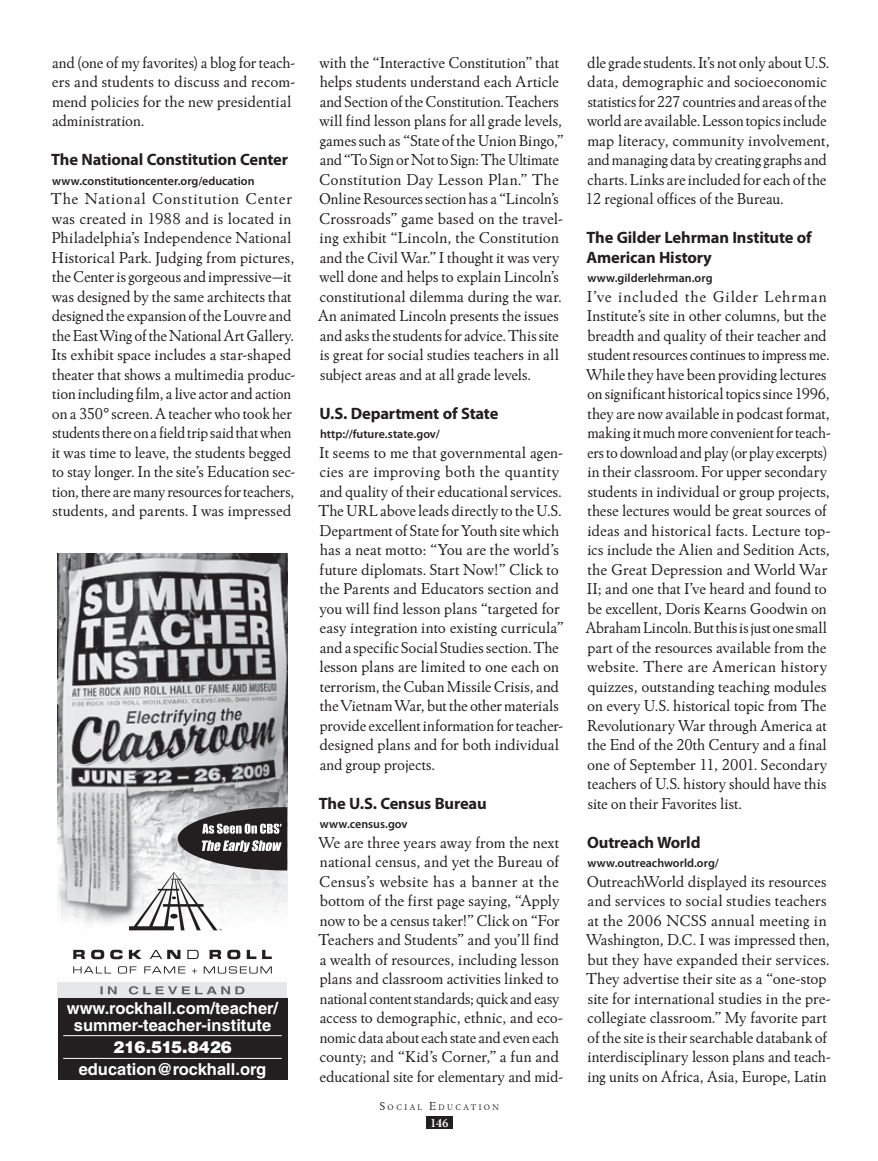
<style>
.page{position:relative;width:878px;height:1161px;background:#fff}
.page>*{position:absolute;margin:0;border:0;box-sizing:border-box;transform-origin:0 0}
.t1{font:16.5px/19.5px "Winchester New ITC";letter-spacing:-.005em;color:#231f20}
.t2{font:700 16.5px/19.5px "Myriad Pro";letter-spacing:-.01em;color:#231f20}
.t3{font:700 16.5px/16.5px "Helvetica";color:#fff;text-align:center}
.t4{font:900 16.5px "Helvetica";color:#fff}
.t5{font:600 12px "Myriad Pro";color:#231f20}
.t6{font:700 12px "Winchester New ITC";color:#fff}
.t7{font:8.4px "Winchester New ITC Book OS";letter-spacing:.285em;color:#231f20}
.s1{font-size:12px}
</style>
<div class="page">
<div style="left:426px;top:1117px;width:26px;height:12px;background:#231f20"></div>
<img style="left:58px;top:553px;width:229px;height:430px">
<svg style="left:73px;top:807px;width:214px;height:167px"></svg>
<div style="left:58px;top:998px;width:229px;height:82px;background:#231f20"></div>
<div style="left:58px;top:983px;width:229px;height:15px;background:#e6e7e8"></div>
<svg style="left:100px;top:986px;width:144px;height:9px"></svg>
<hr style="left:63px;top:1035px;width:219px;height:1px;background:#fff">
<hr style="left:63px;top:1058px;width:219px;height:1px;background:#fff">
<p class="t1" style="left:52px;top:52px;width:245px">and (one of my favorites) a blog for teach&shy;ers and students to discuss and recom&shy;mend policies for the new presidential administration.</p>
<p class="t2" style="left:51px;top:150px;width:238px">The National Constitution Center</p>
<p class="t5" style="left:52px;top:173px;width:204px">www.constitutioncenter.org/education</p>
<p class="t1" style="left:51px;top:189px;width:246px">The National Constitution Center was created in 1988 and is located in Philadelphia’s Independence National Historical Park. Judging from pictures, the Center is gorgeous and impressive—it was designed by the same architects that designed the expansion of the Louvre and the East Wing of the National Art Gallery.<br>Its exhibit space includes a star-shaped theater that shows a multimedia produc&shy;tion including film, a live actor and action on a 350° screen. A teacher who took her students there on a field trip said that when it was time to leave, the students begged to stay longer. In the site’s Education sec&shy;tion, there are many resources for teachers, students, and parents. I was impressed</p>
<p class="t3" style="left:67px;top:1000px;width:213px">www.rockhall.com/teacher/ summer-teacher-institute</p>
<p class="t3" style="left:79px;top:1061px;width:189px">education@rockhall.org</p>
<p class="t4" style="left:113px;top:1037px;width:120px">216.515.8426</p>
<p class="t1" style="left:318px;top:52px;width:247px">with the “Interactive Constitution” that helps students understand each Article and Section of the Constitution. Teachers will find lesson plans for all grade levels, games such as “State of the Union Bingo,” and “To Sign or Not to Sign: The Ultimate Constitution Day Lesson Plan.” The Online Resources section has a “Lincoln’s Crossroads” game based on the travel&shy;ing exhibit “Lincoln, the Constitution and the Civil War.” I thought it was very well done and helps to explain Lincoln’s constitutional dilemma during the war.<br>An animated Lincoln presents the issues and asks the students for advice. This site is great for social studies teachers in all subject areas and at all grade levels.</p>
<p class="t2" style="left:319px;top:403px;width:180px">U.S. Department of State</p>
<p class="t5" style="left:320px;top:426px;width:121px">http://future.state.gov/</p>
<p class="t1" style="left:318px;top:442px;width:246px">It seems to me that governmental agen&shy;cies are improving both the quantity and quality of their educational services.<br>The URL above leads directly to the U.S.<br>Department of State for Youth site which has a neat motto: “You are the world’s future diplomats. Start Now!” Click to the Parents and Educators section and you will find lesson plans “targeted for easy integration into existing curricula” and a specific Social Studies section. The lesson plans are limited to one each on terrorism, the Cuban Missile Crisis, and the Vietnam War, but the other materials provide excellent information for teacher&shy;designed plans and for both individual and group projects.</p>
<p class="t2" style="left:319px;top:793px;width:169px">The U.S. Census Bureau</p>
<p class="t5" style="left:320px;top:816px;width:89px">www.census.gov</p>
<p class="t1" style="left:318px;top:832px;width:246px">We are three years away from the next national census, and yet the Bureau of Census’s website has a banner at the bottom of the first page saying, “Apply now to be a census taker!” Click on “For Teachers and Students” and you’ll find a wealth of resources, including lesson plans and classroom activities linked to national content standards; quick and easy access to demographic, ethnic, and eco&shy;nomic data about each state and even each county; and “Kid’s Corner,” a fun and educational site for elementary and mid-</p>
<p class="t7" style="left:380px;top:1102px;width:121px"><span class="s1">S</span>OCIAL <span class="s1">E</span>DUCATION</p>
<p class="t6" style="left:430px;top:1115px;width:20px">146</p>
<p class="t1" style="left:585px;top:52px;width:246px">dle grade students. It’s not only about U.S. data, demographic and socioeconomic statistics for 227 countries and areas of the world are available. Lesson topics include map literacy, community involvement, and managing data by creating graphs and charts. Links are included for each of the 12 regional offices of the Bureau.</p>
<p class="t2" style="left:586px;top:228px;width:227px">The Gilder Lehrman Institute of<br>American History</p>
<p class="t5" style="left:587px;top:270px;width:126px">www.gilderlehrman.org</p>
<p class="t1" style="left:585px;top:286px;width:247px">I’ve included the Gilder Lehrman Institute’s site in other columns, but the breadth and quality of their teacher and student resources continues to impress me.<br>While they have been providing lectures on significant historical topics since 1996, they are now available in podcast format, making it much more convenient for teach&shy;ers to download and play (or play excerpts) in their classroom. For upper secondary students in individual or group projects, these lectures would be great sources of ideas and historical facts. Lecture top&shy;ics include the Alien and Sedition Acts, the Great Depression and World War II; and one that I’ve heard and found to be excellent, Doris Kearns Goodwin on Abraham Lincoln. But this is just one small part of the resources available from the website. There are American history quizzes, outstanding teaching modules on every U.S. historical topic from The Revolutionary War through America at the End of the 20th Century and a final one of September 11, 2001. Secondary teachers of U.S. history should have this site on their Favorites list.</p>
<p class="t2" style="left:587px;top:832px;width:115px">Outreach World</p>
<p class="t5" style="left:587px;top:855px;width:133px">www.outreachworld.org/</p>
<p class="t1" style="left:586px;top:871px;width:246px">OutreachWorld displayed its resources and services to social studies teachers at the 2006 NCSS annual meeting in Washington, D.C. I was impressed then, but they have expanded their services.<br>They advertise their site as a “one-stop site for international studies in the pre&shy;collegiate classroom.” My favorite part of the site is their searchable databank of interdisciplinary lesson plans and teach&shy;ing units on Africa, Asia, Europe, Latin</p>
</div>
